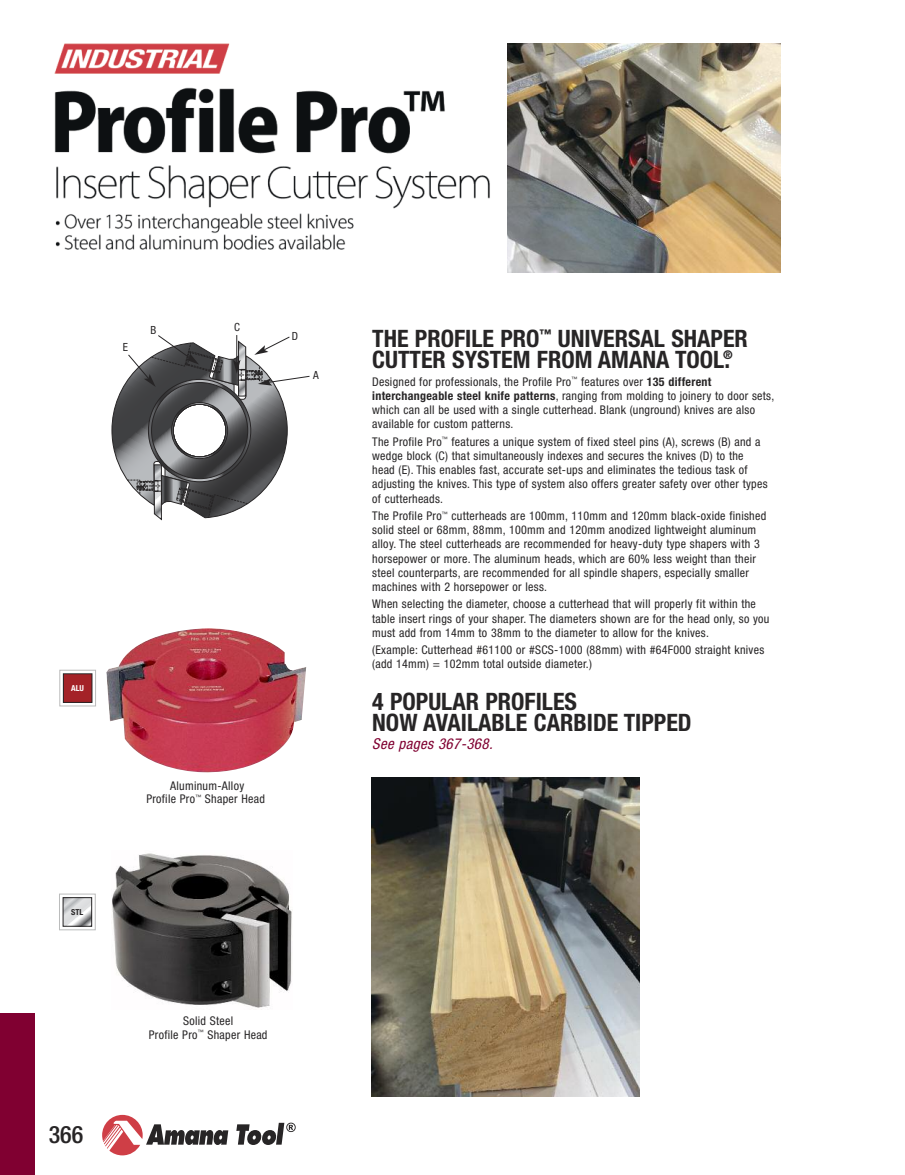
<style>
.page{position:relative;width:905px;height:1175px;background:#fff}
.page>*{position:absolute;margin:0;border:0;box-sizing:border-box;transform-origin:0 0}
.t1{font:700 condensed 24px/21px "Helvetica Neue";color:#272526}
.t2{font:500 condensed 24px "Helvetica Neue";color:#272526}
.t3{font:italic condensed 15px "Helvetica Neue";letter-spacing:.025em;color:#800031}
.t4{font:condensed 12px/14.2px "Helvetica Neue";letter-spacing:.025em;color:#272526}
.t5{font:condensed 11.25px "Helvetica Neue";color:#272526}
.t6{font:700 condensed 8.25px "Helvetica Neue";color:#272526}
.t7{font:700 condensed 8.25px "Helvetica Neue";color:#fff}
.s1{font-weight:700}
</style>
<div class="page">
<svg style="left:102px;top:1114px;width:126px;height:41px"></svg>
<svg style="left:236px;top:1122px;width:60px;height:23px"></svg>
<div style="left:0;top:1012px;width:35px;height:162px;background:#800031"></div>
<img style="left:507px;top:43px;width:273px;height:229px">
<img style="left:54px;top:43px;width:436px;height:207px">
<img style="left:372px;top:777px;width:267px;height:319px">
<img style="left:112px;top:853px;width:181px;height:155px">
<img style="left:106px;top:628px;width:200px;height:144px">
<svg style="left:111px;top:335px;width:199px;height:185px"></svg>
<div style="left:59px;top:893px;width:37px;height:37px;border:1px solid #bbbcbc"></div>
<svg style="left:65px;top:899px;width:25px;height:25px"></svg>
<div style="left:63px;top:897px;width:29px;height:29px;border:1px solid #272526"></div>
<div style="left:59px;top:670px;width:37px;height:36px;border:1px solid #bbbcbc"></div>
<div style="left:63px;top:674px;width:29px;height:28px;background:#a42227"></div>
<p class="t5" style="left:123px;top:343px;width:7px">E</p>
<p class="t5" style="left:150px;top:326px;width:7px">B</p>
<p class="t5" style="left:234px;top:323px;width:7px">C</p>
<p class="t5" style="left:292px;top:332px;width:8px">D</p>
<p class="t5" style="left:313px;top:371px;width:7px">A</p>
<p class="t7" style="left:71px;top:685px;width:14px">ALU</p>
<p class="t6" style="left:71px;top:908px;width:14px">STL</p>
<h1 class="t2" style="left:49px;top:1125px;width:36px">366</h1>
<p class="t4" style="left:146px;top:780px;width:120px;line-height:13.5px;text-align:center">Aluminum-Alloy<br>Profile Pro<sup>™</sup> Shaper Head</p>
<p class="t4" style="left:149px;top:1015px;width:120px;line-height:13.5px;text-align:center">Solid Steel<br>Profile Pro<sup>™</sup> Shaper Head</p>
<h1 class="t1" style="left:372px;top:326px;width:377px">THE PROFILE PRO<sup>™</sup> UNIVERSAL SHAPER<br>CUTTER SYSTEM FROM AMANA TOOL.<sup>®</sup></h1>
<p class="t4" style="left:372px;top:375px;width:403px">Designed for professionals, the Profile Pro<sup>™</sup> features over <span class="s1">135 different interchangeable steel knife patterns</span>, ranging from molding to joinery to door sets, which can all be used with a single cutterhead. Blank (unground) knives are also available for custom patterns.</p>
<p class="t4" style="left:372px;top:435px;width:397px">The Profile Pro<sup>™</sup> features a unique system of fixed steel pins (A), screws (B) and a wedge block (C) that simultaneously indexes and secures the knives (D) to the head (E). This enables fast, accurate set-ups and eliminates the tedious task of adjusting the knives. This type of system also offers greater safety over other types of cutterheads.</p>
<p class="t4" style="left:372px;top:509px;width:395px">The Profile Pro<sup>™</sup> cutterheads are 100mm, 110mm and 120mm black-oxide finished solid steel or 68mm, 88mm, 100mm and 120mm anodized lightweight aluminum alloy. The steel cutterheads are recommended for heavy-duty type shapers with 3 horsepower or more. The aluminum heads, which are 60% less weight than their steel counterparts, are recommended for all spindle shapers, especially smaller machines with 2 horsepower or less.</p>
<p class="t4" style="left:372px;top:598px;width:398px">When selecting the diameter, choose a cutterhead that will properly fit within the table insert rings of your shaper. The diameters shown are for the head only, so you must add from 14mm to 38mm to the diameter to allow for the knives.</p>
<p class="t4" style="left:372px;top:644px;width:393px">(Example: Cutterhead #61100 or #SCS-1000 (88mm) with #64F000 straight knives (add 14mm) = 102mm total outside diameter.)</p>
<h1 class="t1" style="left:372px;top:689px;width:321px">4 POPULAR PROFILES<br>NOW AVAILABLE CARBIDE TIPPED</h1>
<p class="t3" style="left:372px;top:738px;width:122px">See pages 367-368.</p>
</div>
